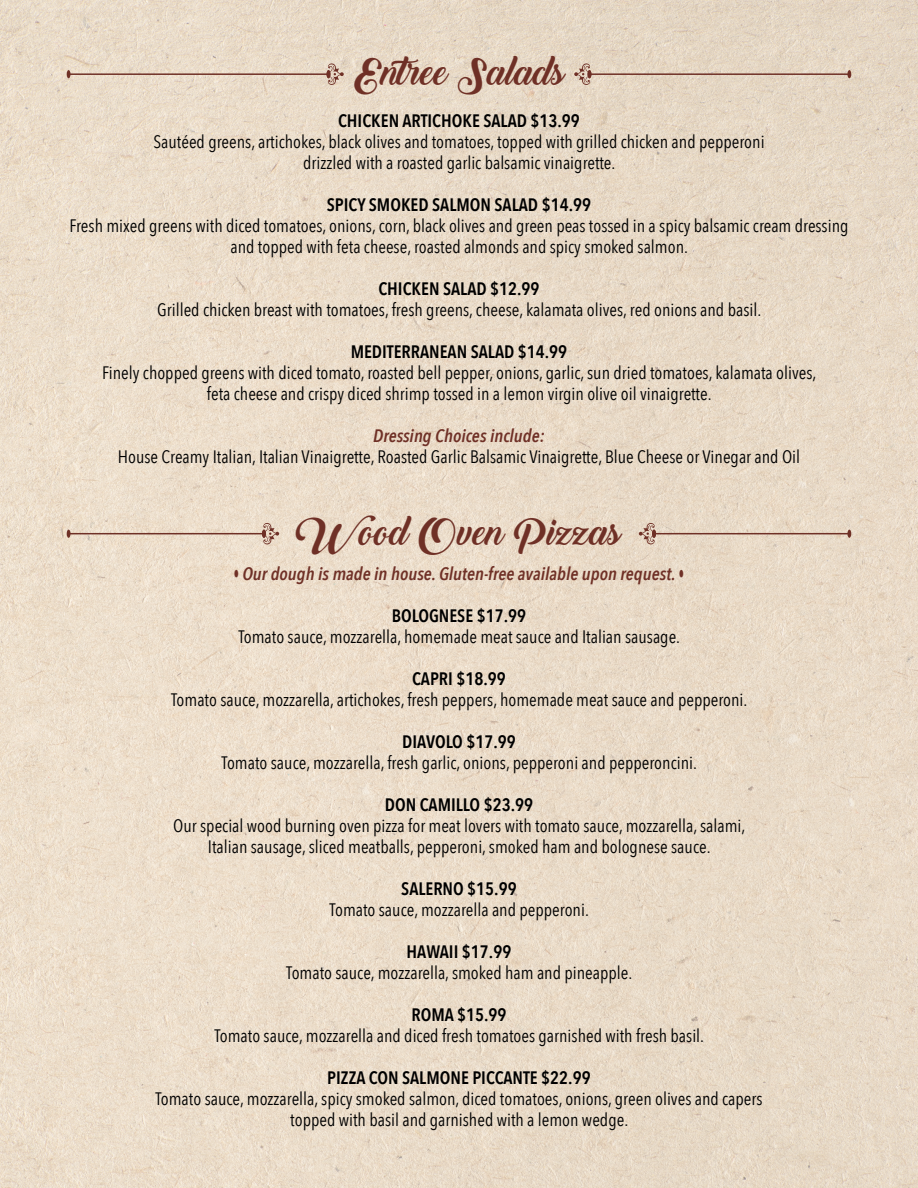
<style>
.page{position:relative;width:918px;height:1188px;background:#fff}
.page>*{position:absolute;margin:0;border:0;box-sizing:border-box;transform-origin:0 0}
.t1{font:36px "Backto Black Demo";color:#6f3026}
.t2{font:18px/21px "Avenir Next Condensed";color:#000;text-align:center}
.t3{font:600 18px "Avenir Next Condensed";color:#000}
.t4{font:italic 600 18px "Avenir Next Condensed";color:#6f3026}
.s1{font-size:21px}
</style>
<div class="page">
<img style="left:0;top:0;width:918px;height:1188px">
<svg style="left:67px;top:70px;width:4px;height:8px"></svg>
<hr style="left:68px;top:73px;width:261px;height:2px;background:#6f3026">
<svg style="left:327px;top:63px;width:17px;height:23px"></svg>
<svg style="left:847px;top:70px;width:4px;height:8px"></svg>
<hr style="left:589px;top:73px;width:261px;height:2px;background:#6f3026">
<svg style="left:574px;top:63px;width:17px;height:23px"></svg>
<svg style="left:67px;top:530px;width:4px;height:8px"></svg>
<hr style="left:68px;top:533px;width:196px;height:1px;background:#6f3026">
<svg style="left:262px;top:522px;width:17px;height:23px"></svg>
<svg style="left:847px;top:530px;width:4px;height:8px"></svg>
<hr style="left:654px;top:533px;width:196px;height:1px;background:#6f3026">
<svg style="left:639px;top:522px;width:17px;height:23px"></svg>
<h1 class="t1" style="left:353px;top:52px;width:214px">Entree Salads</h1>
<p class="t3" style="left:338px;top:105px;width:243px">CHICKEN ARTICHOKE SALAD $13.99</p>
<p class="t2" style="left:153px;top:130px;width:613px">Sautéed greens, artichokes, black olives and tomatoes, topped with grilled chicken and pepperoni drizzled with a roasted garlic balsamic vinaigrette.</p>
<p class="t3" style="left:327px;top:189px;width:266px">SPICY SMOKED SALMON SALAD $14.99</p>
<p class="t2" style="left:69px;top:214px;width:781px">Fresh mixed greens with diced tomatoes, onions, corn, black olives and green peas tossed in a spicy balsamic cream dressing and topped with feta cheese, roasted almonds and spicy smoked salmon.</p>
<p class="t3" style="left:378px;top:273px;width:163px">CHICKEN SALAD $12.99</p>
<p class="t2" style="left:157px;top:298px;width:606px">Grilled chicken breast with tomatoes, fresh greens, cheese, kalamata olives, red onions and basil.</p>
<p class="t3" style="left:351px;top:336px;width:218px">MEDITERRANEAN SALAD $14.99</p>
<p class="t2" style="left:102px;top:361px;width:716px">Finely chopped greens with diced tomato, roasted bell pepper, onions, garlic, sun dried tomatoes, kalamata olives, feta cheese and crispy diced shrimp tossed in a lemon virgin olive oil vinaigrette.</p>
<p class="t4" style="left:373px;top:425px;width:173px">Dressing Choices include:</p>
<p class="t2" style="left:118px;top:445px;width:684px">House Creamy Italian, Italian Vinaigrette, Roasted Garlic Balsamic Vinaigrette, Blue Cheese or Vinegar and Oil</p>
<h1 class="t1" style="left:297px;top:512px;width:326px">Wood Oven Pizzas</h1>
<p class="t4" style="left:234px;top:563px;width:452px"><span class="s1">•</span> Our dough is made in house. Gluten-free available upon request. <span class="s1">•</span></p>
<p class="t3" style="left:392px;top:600px;width:136px">BOLOGNESE $17.99</p>
<p class="t2" style="left:238px;top:625px;width:443px">Tomato sauce, mozzarella, homemade meat sauce and Italian sausage.</p>
<p class="t3" style="left:412px;top:663px;width:95px">CAPRI $18.99</p>
<p class="t2" style="left:171px;top:688px;width:578px">Tomato sauce, mozzarella, artichokes, fresh peppers, homemade meat sauce and pepperoni.</p>
<p class="t3" style="left:402px;top:726px;width:115px">DIAVOLO $17.99</p>
<p class="t2" style="left:222px;top:751px;width:477px">Tomato sauce, mozzarella, fresh garlic, onions, pepperoni and pepperoncini.</p>
<p class="t3" style="left:385px;top:789px;width:150px">DON CAMILLO $23.99</p>
<p class="t2" style="left:173px;top:814px;width:574px">Our special wood burning oven pizza for meat lovers with tomato sauce, mozzarella, salami,<br>Italian sausage, sliced meatballs, pepperoni, smoked ham and bolognese sauce.</p>
<p class="t3" style="left:401px;top:873px;width:117px">SALERNO $15.99</p>
<p class="t2" style="left:330px;top:898px;width:261px">Tomato sauce, mozzarella and pepperoni.</p>
<p class="t3" style="left:407px;top:936px;width:106px">HAWAII $17.99</p>
<p class="t2" style="left:286px;top:961px;width:348px">Tomato sauce, mozzarella, smoked ham and pineapple.</p>
<p class="t3" style="left:411px;top:999px;width:97px">ROMA $15.99</p>
<p class="t2" style="left:214px;top:1024px;width:491px">Tomato sauce, mozzarella and diced fresh tomatoes garnished with fresh basil.</p>
<p class="t3" style="left:327px;top:1062px;width:265px">PIZZA CON SALMONE PICCANTE $22.99</p>
<p class="t2" style="left:155px;top:1087px;width:609px">Tomato sauce, mozzarella, spicy smoked salmon, diced tomatoes, onions, green olives and capers topped with basil and garnished with a lemon wedge.</p>
</div>
